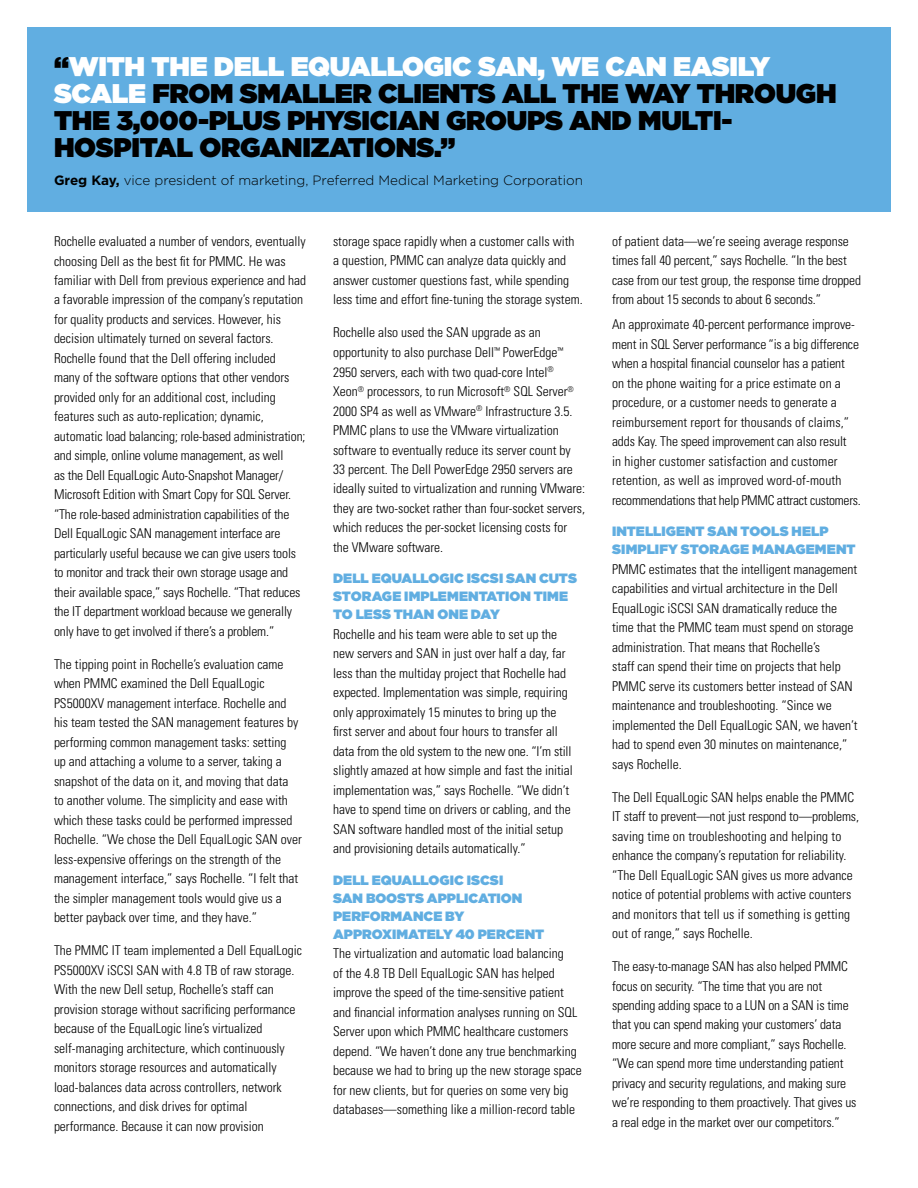
<style>
.page{position:relative;width:918px;height:1188px;background:#fff}
.page>*{position:absolute;margin:0;border:0;box-sizing:border-box;transform-origin:0 0}
.t1{font:900 27px/27px "Gotham";letter-spacing:-.01em;color:#000}
.t2{font:300 condensed 13.5px/19.5px "Univers";color:#000}
.t3{font:900 13.5px/18px "Gotham";color:#61aee1}
.t4{font:300 13.5px "Gotham";color:#000}
.s1{color:#fff}
.s2{font-weight:700}
</style>
<div class="page">
<div style="left:27px;top:27px;width:864px;height:185px;background:#61aee1"></div>
<h1 class="t1" style="left:54px;top:52px;width:782px">“<span class="s1">WITH THE DELL EQUALLOGIC SAN, WE CAN EASILY SCALE</span> FROM SMALLER CLIENTS ALL THE WAY THROUGH THE 3,000-PLUS PHYSICIAN GROUPS AND MULTI-HOSPITAL ORGANIZATIONS.”</h1>
<p class="t4" style="left:54px;top:172px;width:531px"><span class="s2">Greg Kay,</span> vice president of marketing, Preferred Medical Marketing Corporation</p>
<p class="t2" style="left:54px;top:231px;width:254px">Rochelle evaluated a number of vendors, eventually choosing Dell as the best fit for PMMC. He was familiar with Dell from previous experience and had a favorable impression of the company’s reputation for quality products and services. However, his decision ultimately turned on several factors.<br>Rochelle found that the Dell offering included<br>many of the software options that other vendors provided only for an additional cost, including features such as auto-replication; dynamic, automatic load balancing; role-based administration; and simple, online volume management, as well<br>as the Dell EqualLogic Auto-Snapshot Manager/ Microsoft Edition with Smart Copy for SQL Server. “The role-based administration capabilities of the Dell EqualLogic SAN management interface are particularly useful because we can give users tools to monitor and track their own storage usage and their available space,” says Rochelle. “That reduces the IT department workload because we generally only have to get involved if there’s a problem.”</p>
<p class="t2" style="left:54px;top:654px;width:249px">The tipping point in Rochelle’s evaluation came when PMMC examined the Dell EqualLogic PS5000XV management interface. Rochelle and his team tested the SAN management features by performing common management tasks: setting<br>up and attaching a volume to a server, taking a snapshot of the data on it, and moving that data<br>to another volume. The simplicity and ease with which these tasks could be performed impressed Rochelle. “We chose the Dell EqualLogic SAN over less-expensive offerings on the strength of the management interface,” says Rochelle. “I felt that the simpler management tools would give us a better payback over time, and they have.”</p>
<p class="t2" style="left:54px;top:941px;width:250px">The PMMC IT team implemented a Dell EqualLogic PS5000XV iSCSI SAN with 4.8 TB of raw storage.<br>With the new Dell setup, Rochelle’s staff can provision storage without sacrificing performance because of the EqualLogic line’s virtualized self-managing architecture, which continuously monitors storage resources and automatically load-balances data across controllers, network connections, and disk drives for optimal performance. Because it can now provision</p>
<p class="t2" style="left:333px;top:231px;width:251px">storage space rapidly when a customer calls with a question, PMMC can analyze data quickly and answer customer questions fast, while spending less time and effort fine-tuning the storage system.</p>
<p class="t2" style="left:333px;top:323px;width:254px">Rochelle also used the SAN upgrade as an opportunity to also purchase Dell<sup>™</sup> PowerEdge<sup>™ </sup>2950 servers, each with two quad-core Intel<sup>® </sup>Xeon<sup>®</sup> processors, to run Microsoft<sup>®</sup> SQL Server<sup>® </sup>2000 SP4 as well as VMware<sup>®</sup> Infrastructure 3.5.<br>PMMC plans to use the VMware virtualization software to eventually reduce its server count by 33 percent. The Dell PowerEdge 2950 servers are ideally suited to virtualization and running VMware: they are two-socket rather than four-socket servers, which reduces the per-socket licensing costs for the VMware software.</p>
<p class="t3" style="left:333px;top:569px;width:245px">DELL EQUALLOGIC ISCSI SAN CUTS<br>STORAGE IMPLEMENTATION TIME<br>TO LESS THAN ONE DAY</p>
<p class="t2" style="left:333px;top:624px;width:241px">Rochelle and his team were able to set up the new servers and SAN in just over half a day, far less than the multiday project that Rochelle had expected. Implementation was simple, requiring only approximately 15 minutes to bring up the first server and about four hours to transfer all data from the old system to the new one. “I’m still slightly amazed at how simple and fast the initial implementation was,” says Rochelle. “We didn’t have to spend time on drivers or cabling, and the SAN software handled most of the initial setup and provisioning details automatically.”</p>
<p class="t3" style="left:333px;top:871px;width:213px">DELL EQUALLOGIC ISCSI<br>SAN BOOSTS APPLICATION<br>PERFORMANCE BY<br>APPROXIMATELY 40 PERCENT</p>
<p class="t2" style="left:333px;top:944px;width:250px">The virtualization and automatic load balancing<br>of the 4.8 TB Dell EqualLogic SAN has helped improve the speed of the time-sensitive patient and financial information analyses running on SQL Server upon which PMMC healthcare customers depend. “We haven’t done any true benchmarking because we had to bring up the new storage space for new clients, but for queries on some very big databases—something like a million-record table</p>
<p class="t2" style="left:612px;top:231px;width:250px">of patient data—we’re seeing average response times fall 40 percent,” says Rochelle. “In the best case from our test group, the response time dropped from about 15 seconds to about 6 seconds.”</p>
<p class="t2" style="left:612px;top:315px;width:250px">An approximate 40-percent performance improve&shy;ment in SQL Server performance “is a big difference when a hospital financial counselor has a patient<br>on the phone waiting for a price estimate on a procedure, or a customer needs to generate a reimbursement report for thousands of claims,” adds Kay. The speed improvement can also result<br>in higher customer satisfaction and customer retention, as well as improved word-of-mouth recommendations that help PMMC attract customers.</p>
<p class="t3" style="left:612px;top:522px;width:245px">INTELLIGENT SAN TOOLS HELP<br>SIMPLIFY STORAGE MANAGEMENT</p>
<p class="t2" style="left:612px;top:559px;width:247px">PMMC estimates that the intelligent management capabilities and virtual architecture in the Dell EqualLogic iSCSI SAN dramatically reduce the time that the PMMC team must spend on storage administration. That means that Rochelle’s<br>staff can spend their time on projects that help PMMC serve its customers better instead of SAN maintenance and troubleshooting. “Since we implemented the Dell EqualLogic SAN, we haven’t had to spend even 30 minutes on maintenance,” says Rochelle.</p>
<p class="t2" style="left:612px;top:787px;width:248px">The Dell EqualLogic SAN helps enable the PMMC IT staff to prevent—not just respond to—problems, saving time on troubleshooting and helping to enhance the company’s reputation for reliability. “The Dell EqualLogic SAN gives us more advance notice of potential problems with active counters and monitors that tell us if something is getting out of range,” says Rochelle.</p>
<p class="t2" style="left:612px;top:956px;width:246px">The easy-to-manage SAN has also helped PMMC focus on security. “The time that you are not spending adding space to a LUN on a SAN is time that you can spend making your customers’ data more secure and more compliant,” says Rochelle. “We can spend more time understanding patient privacy and security regulations, and making sure we’re responding to them proactively. That gives us a real edge in the market over our competitors.”</p>
</div>
